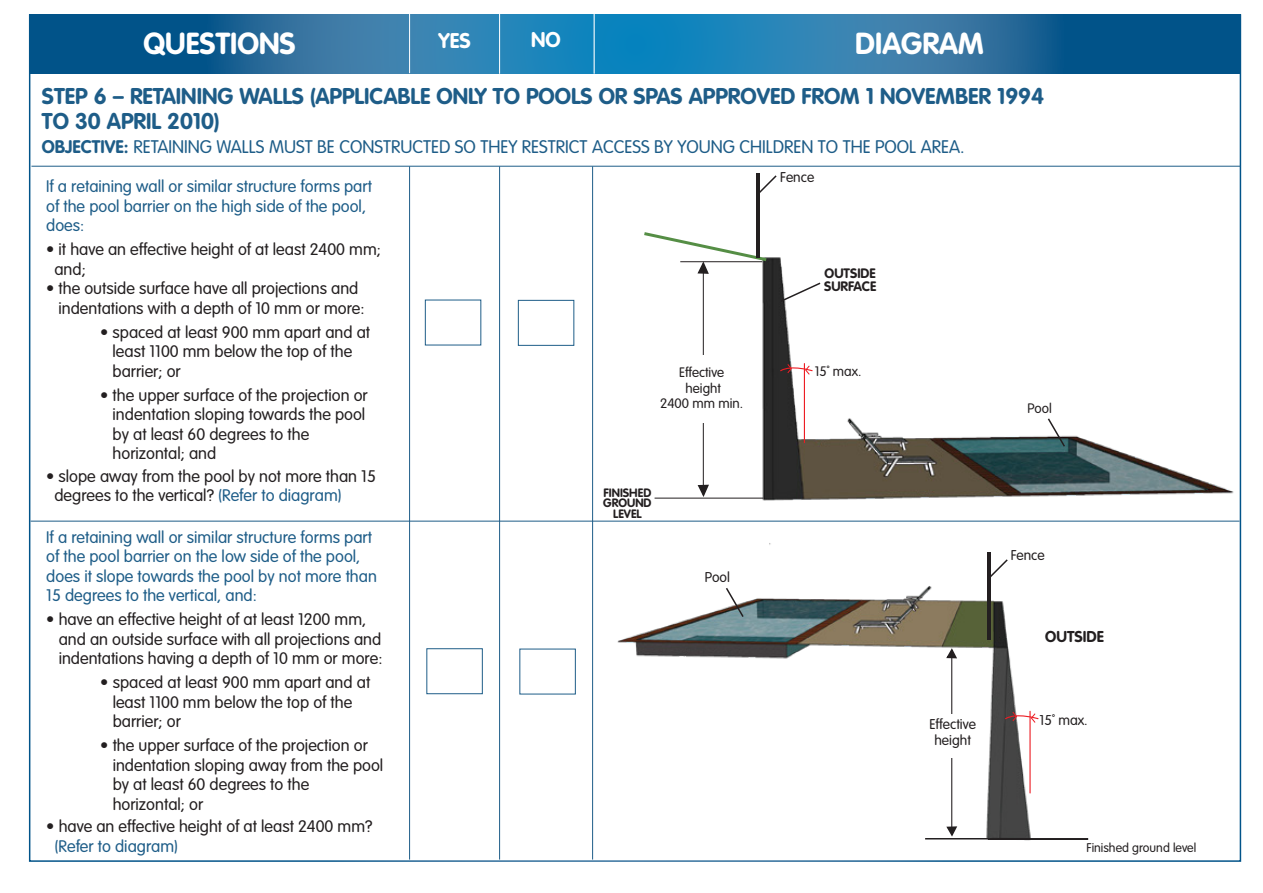
<style>
.page{position:relative;width:1263px;height:893px;background:#fff}
.page>*{position:absolute;margin:0;border:0;box-sizing:border-box;transform-origin:0 0}
.t1{font:700 30px "VAG Rounded Std";color:#fff}
.t2{font:700 22.5px/25.5px "VAG Rounded Std";color:#1e5d88}
.t3{font:700 21px "VAG Rounded Std";color:#fff}
.t4{font:300 18px "VAG Rounded Std";color:#1e5d88}
.t5{font:300 16.5px/19.5px "VAG Rounded Std";color:#231f20}
.t6{font:300 16.5px/19.5px "VAG Rounded Std";color:#1e5d88}
.t7{font:700 15.45px "VAG Rounded Std";color:#231f20}
.t8{font:300 13.95px/15.9px "VAG Rounded Std";color:#231f20;text-align:center}
.t9{font:300 13.5px/15.5px "VAG Rounded Std";color:#231f20;text-align:center}
.t10{font:700 13.5px/13.5px "VAG Rounded Std";color:#231f20}
.t11{font:300 12.45px "VAG Rounded Std";color:#231f20}
.t12{font:700 12px/10.5px "VAG Rounded Std";color:#231f20;text-align:center}
.s1{font-weight:700}
.s2{color:#1e5d88}
</style>
<div class="page">
<div style="left:30px;top:15px;width:1210px;height:58px;background:#015389"></div>
<img style="left:273px;top:701px;width:969px;height:161px">
<hr style="left:1029px;top:711px;width:1px;height:82px;background:#ed1d24">
<hr style="left:951px;top:656px;width:1px;height:179px;background:#231f20">
<svg style="left:945px;top:825px;width:13px;height:13px"></svg>
<div style="left:917px;top:714px;width:66px;height:44px;background:#fff"></div>
<div style="left:988px;top:838px;width:100px;height:2px;border:1px solid #231f20"></div>
<svg style="left:1004px;top:711px;width:35px;height:12px"></svg>
<hr style="left:925px;top:838px;width:63px;height:1px;background:#231f20">
<img style="left:191px;top:14px;width:1051px;height:687px">
<svg style="left:1046px;top:417px;width:20px;height:31px"></svg>
<svg style="left:641px;top:230px;width:129px;height:45px"></svg>
<hr style="left:703px;top:271px;width:1px;height:224px;background:#231f20">
<svg style="left:696px;top:483px;width:14px;height:15px"></svg>
<hr style="left:654px;top:498px;width:109px;height:1px;background:#231f20">
<div style="left:646px;top:355px;width:109px;height:68px;background:#fff"></div>
<hr style="left:680px;top:261px;width:82px;height:1px;background:#231f20">
<hr style="left:757px;top:173px;width:3px;height:85px;background:#231f20">
<svg style="left:756px;top:174px;width:22px;height:22px"></svg>
<svg style="left:779px;top:281px;width:43px;height:22px"></svg>
<hr style="left:804px;top:364px;width:1px;height:79px;background:#ed1d24">
<svg style="left:779px;top:363px;width:34px;height:12px"></svg>
<hr style="left:31px;top:166px;width:1209px;height:1px;background:#1e5d88">
<hr style="left:31px;top:521px;width:1208px;height:1px;background:#1e5d88">
<h1 class="t1" style="left:144px;top:26px;width:154px">QUESTIONS</h1>
<p class="t3" style="left:438px;top:28px;width:34px">YES</p>
<p class="t3" style="left:531px;top:27px;width:31px">NO</p>
<h1 class="t1" style="left:855px;top:26px;width:130px">DIAGRAM</h1>
<h2 class="t2" style="left:42px;top:84px;width:1004px">STEP 6 – RETAINING WALLS (APPLICABLE ONLY TO POOLS OR SPAS APPROVED FROM 1 NOVEMBER 1994<br>TO 30 APRIL 2010)</h2>
<p class="t4" style="left:42px;top:137px;width:924px"><span class="s1">OBJECTIVE:</span> RETAINING WALLS MUST BE CONSTRUCTED SO THEY RESTRICT ACCESS BY YOUNG CHILDREN TO THE POOL AREA.</p>
<p class="t6" style="left:46px;top:177px;width:327px">If a retaining wall or similar structure forms part of the pool barrier on the high side of the pool, does:</p>
<p class="t5" style="left:54px;top:240px;width:328px;text-indent:-8px">• it have an effective height of at least 2400 mm; and;</p>
<p class="t5" style="left:59px;top:279px;width:308px;text-indent:-12px">• the outside surface have all projections and indentations with a depth of 10 mm or more:</p>
<p class="t5" style="left:113px;top:323px;width:259px;text-indent:-12px">• spaced at least 900 mm apart and at least 1100 mm below the top of the barrier; or</p>
<p class="t5" style="left:113px;top:386px;width:257px;text-indent:-12px">• the upper surface of the projection or indentation sloping towards the pool by at least 60 degrees to the horizontal; and</p>
<p class="t5" style="left:54px;top:467px;width:323px;text-indent:-8px">• slope away from the pool by not more than 15 degrees to the vertical? <span class="s2">(Refer to diagram)</span></p>
<p class="t6" style="left:46px;top:528px;width:332px">If a retaining wall or similar structure forms part of the pool barrier on the low side of the pool, does it slope towards the pool by not more than 15 degrees to the vertical, and:</p>
<p class="t5" style="left:59px;top:610px;width:325px;text-indent:-12px">• have an effective height of at least 1200 mm, and an outside surface with all projections and indentations having a depth of 10 mm or more:</p>
<p class="t5" style="left:113px;top:673px;width:259px;text-indent:-12px">• spaced at least 900 mm apart and at least 1100 mm below the top of the barrier; or</p>
<p class="t5" style="left:113px;top:736px;width:272px;text-indent:-12px">• the upper surface of the projection or indentation sloping away from the pool by at least 60 degrees to the horizontal; or</p>
<p class="t5" style="left:46px;top:817px;width:328px">• have an effective height of at least 2400 mm?</p>
<p class="t6" style="left:55px;top:837px;width:125px">(Refer to diagram)</p>
<p class="t9" style="left:660px;top:365px;width:85px">Effective height<br>2400 mm min.</p>
<p class="t12" style="left:603px;top:487px;width:50px">FINISHED<br>GROUND<br>LEVEL</p>
<p class="t8" style="left:705px;top:569px;width:27px">Pool</p>
<p class="t8" style="left:780px;top:170px;width:35px">Fence</p>
<p class="t10" style="left:824px;top:267px;width:54px">OUTSIDE<br>SURFACE</p>
<p class="t9" style="left:815px;top:364px;width:48px">15˚ max.</p>
<p class="t9" style="left:1027px;top:401px;width:26px">Pool</p>
<p class="t8" style="left:929px;top:717px;width:48px">Effective height</p>
<p class="t8" style="left:1011px;top:548px;width:35px">Fence</p>
<p class="t7" style="left:1045px;top:627px;width:60px">OUTSIDE</p>
<p class="t8" style="left:1039px;top:712px;width:50px">15˚ max.</p>
<p class="t11" style="left:1087px;top:840px;width:111px">Finished ground level</p>
</div>
